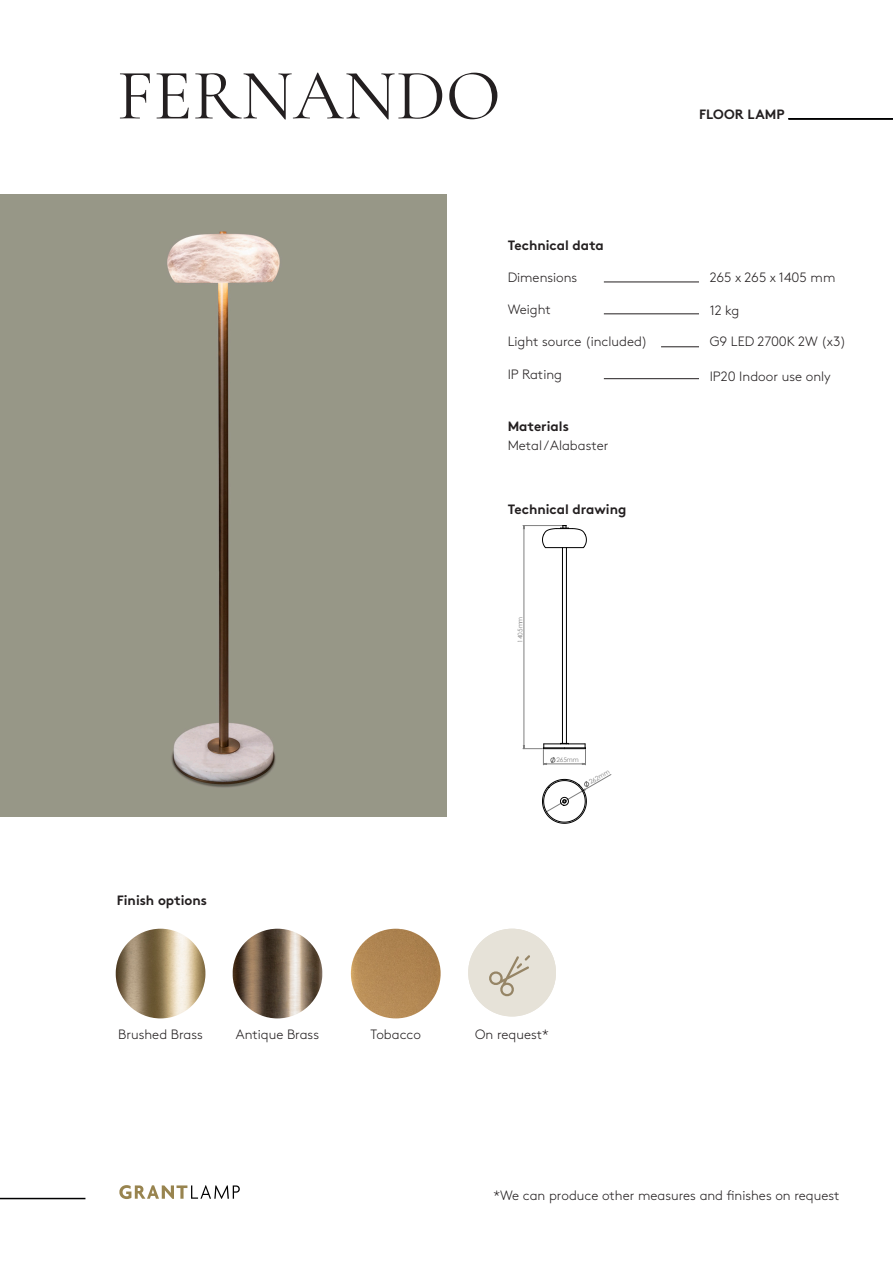
<style>
.page{position:relative;width:893px;height:1263px;background:#fff}
.page>*{position:absolute;margin:0;border:0;box-sizing:border-box;transform-origin:0 0}
.t1{font:72px "Cormorant Garamond";color:#231f20}
.t2{font:300 13.5px "Brown";color:#231f20}
.t3{font:13.5px "Brown Bold Alt";color:#231f20}
.t4{font:6.3px "Century Gothic";color:#808080}
</style>
<div class="page">
<hr style="left:604px;top:282px;width:95px;height:1px;background:#231f20">
<hr style="left:604px;top:314px;width:95px;height:1px;background:#231f20">
<hr style="left:661px;top:346px;width:38px;height:1px;background:#231f20">
<hr style="left:604px;top:378px;width:95px;height:1px;background:#231f20">
<hr style="left:0;top:1198px;width:85px;height:1px;background:#000001">
<svg style="left:119px;top:1185px;width:121px;height:14px"></svg>
<div style="left:0;top:195px;width:447px;height:621px;background:#979787"></div>
<img style="left:116px;top:929px;width:89px;height:89px;border-radius:44px">
<img style="left:233px;top:929px;width:89px;height:89px;border-radius:44px">
<img style="left:351px;top:929px;width:90px;height:89px;border-radius:45px">
<hr style="left:788px;top:118px;width:105px;height:1px;background:#000001">
<svg style="left:523px;top:525px;width:64px;height:240px"></svg>
<svg style="left:542px;top:774px;width:69px;height:49px"></svg>
<div style="left:468px;top:929px;width:88px;height:87px;background:#e6e2d8;border-radius:50%"></div>
<svg style="left:489px;top:955px;width:41px;height:42px"></svg>
<p class="t1" style="left:117px;top:52px;width:385px">FERNANDO</p>
<p class="t3" style="left:117px;top:889px;width:92px">Finish options</p>
<p class="t3" style="left:508px;top:234px;width:98px">Technical data</p>
<p class="t2" style="left:508px;top:267px;width:71px">Dimensions</p>
<p class="t2" style="left:508px;top:299px;width:45px">Weight</p>
<p class="t2" style="left:508px;top:332px;width:141px">Light source (included)</p>
<p class="t2" style="left:508px;top:364px;width:56px">IP Rating</p>
<p class="t3" style="left:508px;top:416px;width:63px">Materials</p>
<p class="t2" style="left:508px;top:435px;width:102px">Metal / Alabaster</p>
<p class="t3" style="left:508px;top:498px;width:120px">Technical drawing</p>
<p class="t4" style="left:516px;top:642px;width:27px;rotate:-90deg">1405mm</p>
<p class="t4" style="left:556px;top:756px;width:24px">265mm</p>
<p class="t4" style="left:587px;top:779px;width:24px;rotate:-30deg">262mm</p>
<p class="t2" style="left:118px;top:1024px;width:86px">Brushed Brass</p>
<p class="t2" style="left:236px;top:1024px;width:85px">Antique Brass</p>
<p class="t2" style="left:371px;top:1024px;width:52px">Tobacco</p>
<p class="t2" style="left:475px;top:1024px;width:75px">On request*</p>
<p class="t3" style="left:699px;top:104px;width:87px">FLOOR LAMP</p>
<p class="t2" style="left:710px;top:267px;width:127px">265 x 265 x 1405 mm</p>
<p class="t2" style="left:710px;top:300px;width:31px">12 kg</p>
<p class="t2" style="left:710px;top:332px;width:138px">G9 LED 2700K 2W (x3)</p>
<p class="t2" style="left:710px;top:366px;width:123px">IP20 Indoor use only</p>
<p class="t2" style="left:493px;top:1185px;width:348px">*We can produce other measures and finishes on request</p>
</div>
